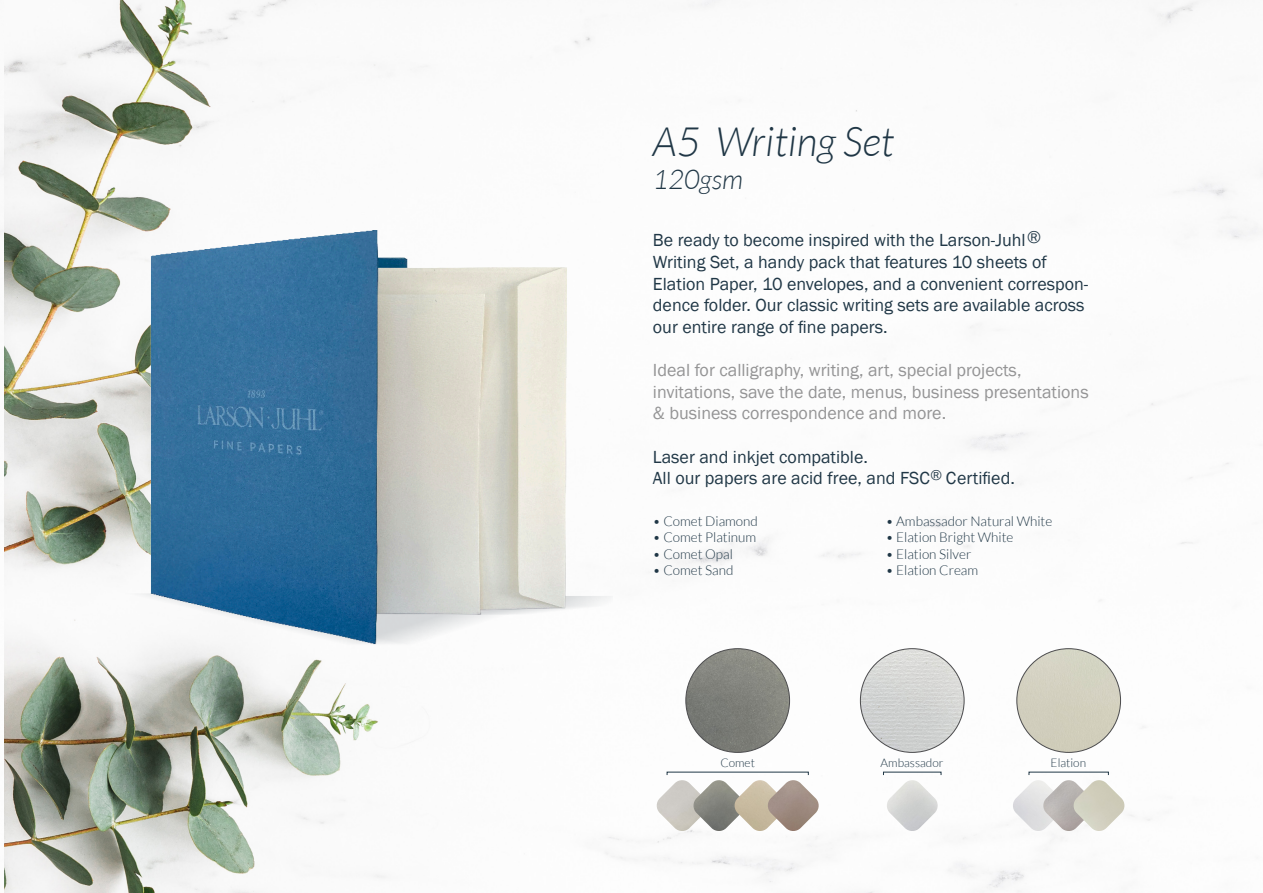
<style>
.page{position:relative;width:1263px;height:893px;background:#fff}
.page>*{position:absolute;margin:0;border:0;box-sizing:border-box;transform-origin:0 0}
.t1{font:italic 300 40.5px "Lato";color:#203746}
.t2{font:italic 300 27px "Lato";color:#203746}
.t3{font:18px/21.6px "Franklin Gothic";color:#203746}
.t4{font:18px/21.6px "Franklin Gothic";color:#949495}
.t5{font:300 13.5px "Lato";color:#203746}
.t6{font:300 11.85px "Lato";color:#203746}
</style>
<div class="page">
<img style="left:3px;top:0;width:1260px;height:893px">
<img style="left:0;top:168px;width:3px;height:65px">
<img style="left:57px;top:185px;width:555px;height:492px">
<img style="left:656px;top:780px;width:36px;height:52px">
<img style="left:692px;top:780px;width:41px;height:52px">
<img style="left:733px;top:780px;width:34px;height:52px">
<img style="left:767px;top:780px;width:53px;height:52px">
<img style="left:886px;top:780px;width:53px;height:52px">
<img style="left:1012px;top:780px;width:30px;height:52px">
<img style="left:1042px;top:780px;width:30px;height:52px">
<img style="left:1072px;top:780px;width:53px;height:52px">
<img style="left:686px;top:649px;width:103px;height:103px;border-radius:52px">
<img style="left:860px;top:649px;width:104px;height:103px;border-radius:52px">
<div style="left:1017px;top:649px;width:103px;height:103px;background:#d2d0be;border-radius:52px"></div>
<p class="t1" style="left:653px;top:120px;width:243px">A5 Writing Set</p>
<p class="t2" style="left:653px;top:164px;width:92px">120gsm</p>
<p class="t3" style="left:653px;top:230px;width:390px">Be ready to become inspired with the Larson-Juhl®</p>
<p class="t3" style="left:653px;top:252px;width:437px">Writing Set, a handy pack that features 10 sheets of Elation Paper, 10 envelopes, and a convenient correspon&shy;dence folder. Our classic writing sets are available across our entire range of fine papers.</p>
<p class="t4" style="left:653px;top:360px;width:370px">Ideal for calligraphy, writing, art, special projects,</p>
<p class="t4" style="left:653px;top:381px;width:437px">invitations, save the date, menus, business presentations &amp; business correspondence and more.</p>
<p class="t3" style="left:653px;top:446px;width:217px">Laser and inkjet compatible.</p>
<p class="t3" style="left:653px;top:468px;width:363px">All our papers are acid free, and FSC<sup>®</sup> Certified.</p>
<p class="t5" style="left:653px;top:514px;width:107px">• Comet Diamond</p>
<p class="t5" style="left:653px;top:530px;width:105px">• Comet Platinum</p>
<p class="t5" style="left:653px;top:546px;width:82px">• Comet Opal</p>
<p class="t5" style="left:653px;top:563px;width:82px">• Comet Sand</p>
<p class="t5" style="left:886px;top:514px;width:168px">• Ambassador Natural White</p>
<p class="t5" style="left:886px;top:530px;width:129px">• Elation Bright White</p>
<p class="t5" style="left:886px;top:546px;width:87px">• Elation Silver</p>
<p class="t5" style="left:886px;top:563px;width:94px">• Elation Cream</p>
<p class="t6" style="left:720px;top:757px;width:36px">Comet</p>
<p class="t6" style="left:881px;top:757px;width:64px">Ambassador</p>
<p class="t6" style="left:1051px;top:757px;width:37px">Elation</p>
</div>
